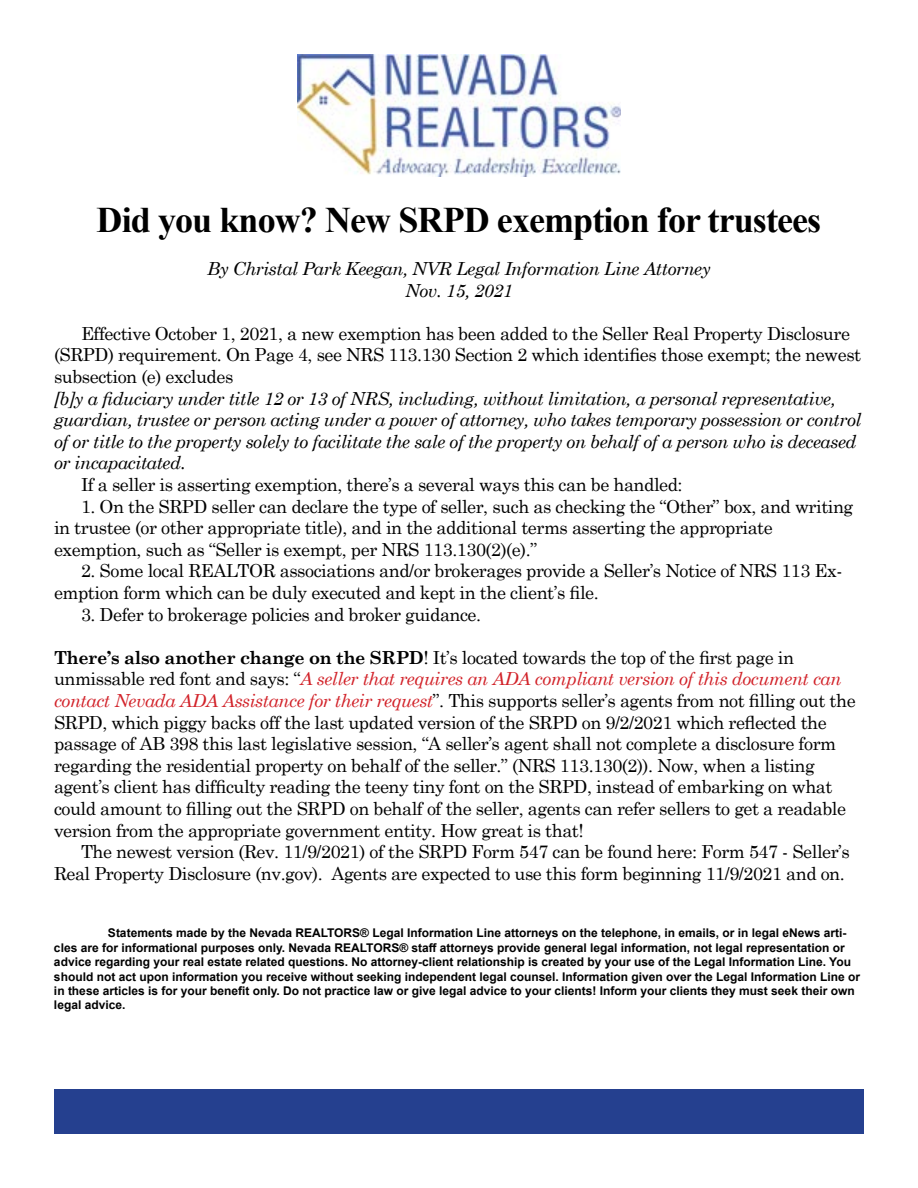
<style>
.page{position:relative;width:918px;height:1188px;background:#fff}
.page>*{position:absolute;margin:0;border:0;box-sizing:border-box;transform-origin:0 0}
.t1{font:700 36px "Times New Roman";letter-spacing:-.025em;color:#000}
.t2{font:18px/21.6px "Century Schoolbook";letter-spacing:-.025em;color:#000}
.t3{font:italic 18px/21.6px "Century Schoolbook";letter-spacing:-.025em;color:#000;text-align:center}
.t4{font:700 12px/14.4px "Arial";color:#000}
.s1{font-weight:700}
.s2{font-style:italic;color:#d2232a}
</style>
<div class="page">
<img style="left:297px;top:54px;width:324px;height:122px">
<div style="left:54px;top:1089px;width:810px;height:45px;background:#25408f"></div>
<h1 class="t1" style="left:97px;top:194px;width:726px">Did you know? New SRPD exemption for trustees</h1>
<p class="t3" style="left:207px;top:257px;width:505px">By Christal Park Keegan, NVR Legal Information Line Attorney<br>Nov. 15, 2021</p>
<p class="t2" style="left:54px;top:321px;width:809px;text-indent:27px">Effective October 1, 2021, a new exemption has been added to the Seller Real Property Disclosure (SRPD) requirement. On Page 4, see NRS 113.130 Section 2 which identifies those exempt; the newest subsection (e) excludes</p>
<p class="t3" style="left:54px;top:386px;width:809px;text-align:left">[b]y a fiduciary under title 12 or 13 of NRS, including, without limitation, a personal representative, guardian, trustee or person acting under a power of attorney, who takes temporary possession or control of or title to the property solely to facilitate the sale of the property on behalf of a person who is deceased or incapacitated.</p>
<p class="t2" style="left:81px;top:472px;width:603px">If a seller is asserting exemption, there’s a several ways this can be handled:</p>
<p class="t2" style="left:54px;top:494px;width:801px;text-indent:27px">1. On the SRPD seller can declare the type of seller, such as checking the “Other” box, and writing in trustee (or other appropriate title), and in the additional terms asserting the appropriate exemption, such as “Seller is exempt, per NRS 113.130(2)(e).”</p>
<p class="t2" style="left:54px;top:558px;width:790px;text-indent:27px">2. Some local REALTOR associations and/or brokerages provide a Seller’s Notice of NRS 113 Ex&shy;emption form which can be duly executed and kept in the client’s file.</p>
<p class="t2" style="left:81px;top:602px;width:402px">3. Defer to brokerage policies and broker guidance.</p>
<p class="t2" style="left:54px;top:645px;width:803px"><span class="s1">There’s also another change on the SRPD</span>! It’s located towards the top of the first page in unmissable red font and says: “<span class="s2">A seller that requires an ADA compliant version of this document can contact Nevada ADA Assistance for their request</span>”. This supports seller’s agents from not filling out the SRPD, which piggy backs off the last updated version of the SRPD on 9/2/2021 which reflected the passage of AB 398 this last legislative session, “A seller’s agent shall not complete a disclosure form regarding the residential property on behalf of the seller.” (NRS 113.130(2)). Now, when a listing agent’s client has difficulty reading the teeny tiny font on the SRPD, instead of embarking on what could amount to filling out the SRPD on behalf of the seller, agents can refer sellers to get a readable version from the appropriate government entity. How great is that!</p>
<p class="t2" style="left:54px;top:839px;width:797px;text-align:right">The newest version (Rev. 11/9/2021) of the SRPD Form 547 can be found here: Form 547 - Seller’s<br>Real Property Disclosure (nv.gov). Agents are expected to use this form beginning 11/9/2021 and on.</p>
<p class="t4" style="left:54px;top:926px;width:808px;text-indent:54px">Statements made by the Nevada REALTORS® Legal Information Line attorneys on the telephone, in emails, or in legal eNews arti&shy;cles are for informational purposes only. Nevada REALTORS® staff attorneys provide general legal information, not legal representation or advice regarding your real estate related questions. No attorney-client relationship is created by your use of the Legal Information Line. You should not act upon information you receive without seeking independent legal counsel. Information given over the Legal Information Line or in these articles is for your benefit only. Do not practice law or give legal advice to your clients! Inform your clients they must seek their own legal advice.</p>
</div>
